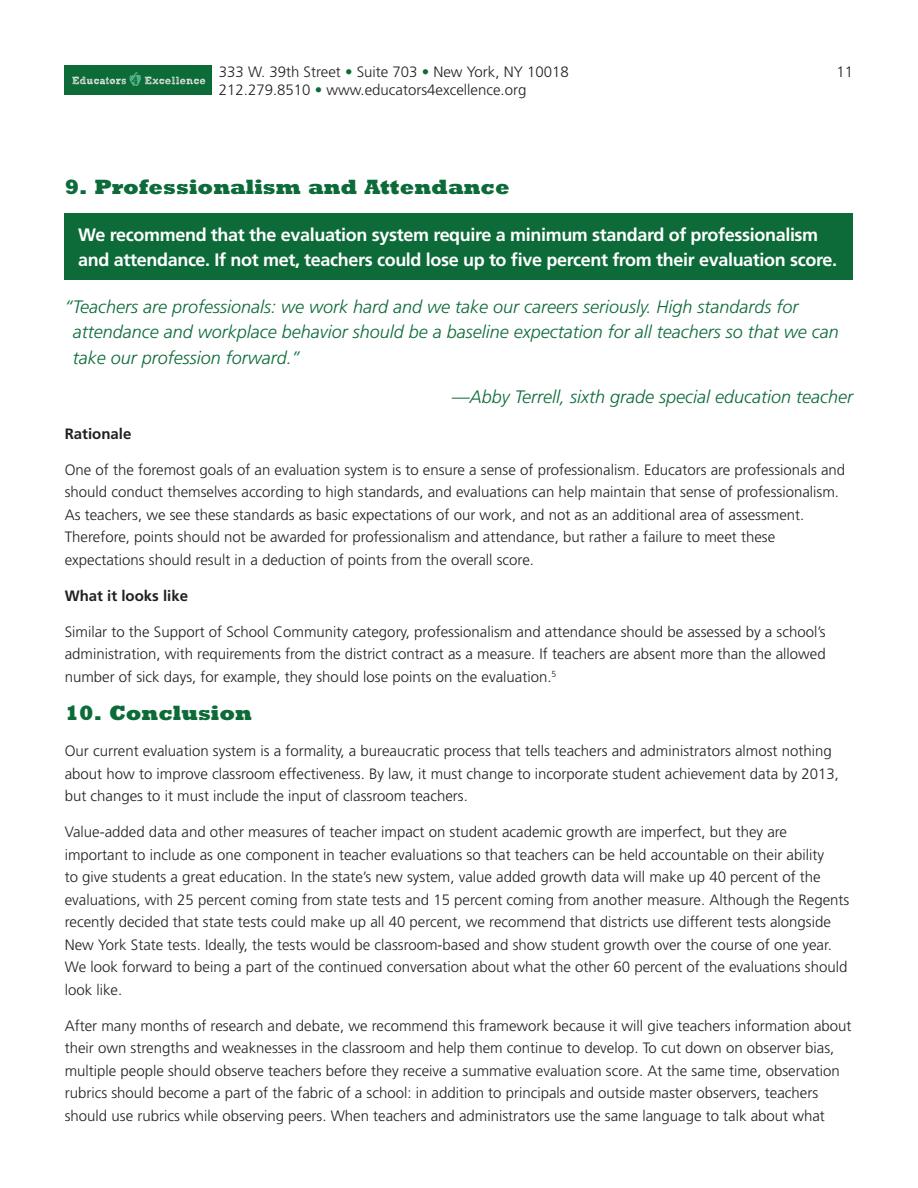
<style>
.page{position:relative;width:918px;height:1188px;background:#fff}
.page>*{position:absolute;margin:0;border:0;box-sizing:border-box;transform-origin:0 0}
.t1{font:800 21px "M Rockwell";color:#0c6b38}
.t2{font:italic 300 18px/25.5px "Frutiger";color:#0c6b38}
.t3{font:700 18px/25.5px "Frutiger";letter-spacing:-.02em;color:#fff}
.t4{font:300 15px/22.5px "Frutiger";color:#231f20}
.t5{font:700 15px "Frutiger";color:#231f20}
</style>
<div class="page">
<img style="left:65px;top:66px;width:146px;height:29px">
<div style="left:65px;top:213px;width:788px;height:67px;background:#0c6b38"></div>
<p class="t4" style="left:219px;top:60px;width:351px">333 W. 39th Street Suite 703 New York, NY 10018</p>
<p class="t4" style="left:837px;top:60px;width:18px">11</p>
<p class="t4" style="left:219px;top:78px;width:309px">212.279.8510 www.educators4excellence.org</p>
<h1 class="t1" style="left:65px;top:173px;width:446px">9. Professionalism and Attendance</h1>
<p class="t3" style="left:78px;top:221px;width:760px">We recommend that the evaluation system require a minimum standard of professionalism and attendance. If not met, teachers could lose up to five percent from their evaluation score.</p>
<p class="t2" style="left:73px;top:293px;width:768px;text-indent:-8px">“Teachers are professionals: we work hard and we take our careers seriously. High standards for attendance and workplace behavior should be a baseline expectation for all teachers so that we can take our profession forward.”</p>
<p class="t2" style="left:452px;top:383px;width:403px">—Abby Terrell, sixth grade special education teacher</p>
<p class="t5" style="left:65px;top:425px;width:68px">Rationale</p>
<p class="t4" style="left:65px;top:458px;width:782px">One of the foremost goals of an evaluation system is to ensure a sense of professionalism. Educators are professionals and should conduct themselves according to high standards, and evaluations can help maintain that sense of professionalism.<br>As teachers, we see these standards as basic expectations of our work, and not as an additional area of assessment.<br>Therefore, points should not be awarded for professionalism and attendance, but rather a failure to meet these expectations should result in a deduction of points from the overall score.</p>
<p class="t5" style="left:65px;top:587px;width:125px">What it looks like</p>
<p class="t4" style="left:65px;top:620px;width:762px;text-align:justify">Similar to the Support of School Community category, professionalism and attendance should be assessed by a school’s administration, with requirements from the district contract as a measure. If teachers are absent more than the allowed number of sick days, for example, they should lose points on the evaluation.<sup>5</sup></p>
<h1 class="t1" style="left:65px;top:700px;width:189px">10. Conclusion</h1>
<p class="t4" style="left:65px;top:740px;width:776px">Our current evaluation system is a formality, a bureaucratic process that tells teachers and administrators almost nothing about how to improve classroom effectiveness. By law, it must change to incorporate student achievement data by 2013, but changes to it must include the input of classroom teachers.</p>
<p class="t4" style="left:65px;top:821px;width:786px">Value-added data and other measures of teacher impact on student academic growth are imperfect, but they are important to include as one component in teacher evaluations so that teachers can be held accountable on their ability<br>to give students a great education. In the state’s new system, value added growth data will make up 40 percent of the evaluations, with 25 percent coming from state tests and 15 percent coming from another measure. Although the Regents recently decided that state tests could make up all 40 percent, we recommend that districts use different tests alongside New York State tests. Ideally, the tests would be classroom-based and show student growth over the course of one year.<br>We look forward to being a part of the continued conversation about what the other 60 percent of the evaluations should look like.</p>
<p class="t4" style="left:65px;top:1014px;width:788px">After many months of research and debate, we recommend this framework because it will give teachers information about their own strengths and weaknesses in the classroom and help them continue to develop. To cut down on observer bias, multiple people should observe teachers before they receive a summative evaluation score. At the same time, observation rubrics should become a part of the fabric of a school: in addition to principals and outside master observers, teachers should use rubrics while observing peers. When teachers and administrators use the same language to talk about what</p>
</div>
